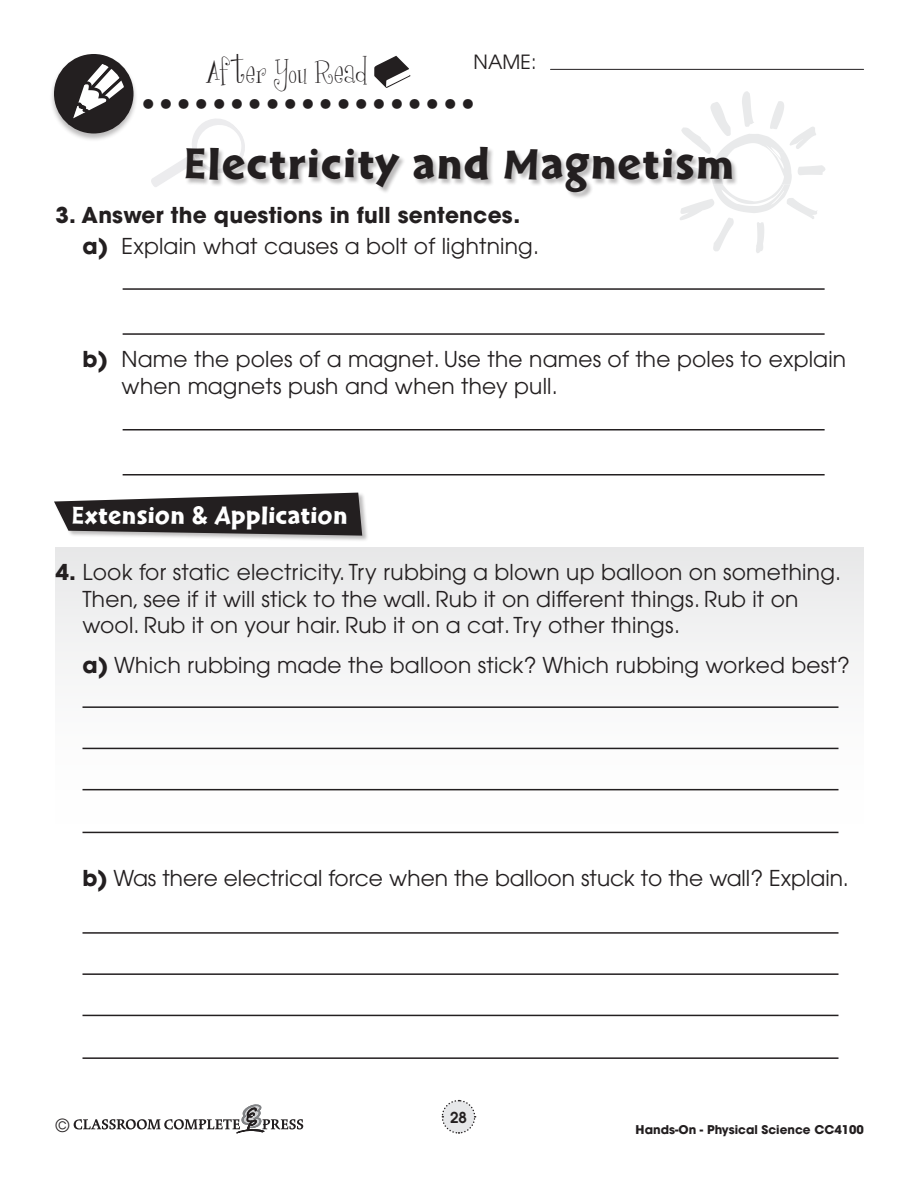
<style>
.page{position:relative;width:918px;height:1188px;background:#fff}
.page>*{position:absolute;margin:0;border:0;box-sizing:border-box;transform-origin:0 0}
.TG_Regular_Paragraph{font:46.5px "Cal Sans Heavy KB";letter-spacing:.04em;color:#231f20}
.t1{font:700 42px "Futura";color:#231f20}
.t2{font:31.5px "Girlsare Weird";letter-spacing:.01em;color:#231f20}
.t3{font:26.1px "Cal Sans Heavy KB";letter-spacing:.02em;color:#fff}
.Bold_Question_Style{font:21.75px/26.2px "Avant Garde";letter-spacing:.01em;color:#231f20}
.Bold_Question_Style-2{font:700 21.75px "Avant Garde";letter-spacing:.01em;color:#231f20}
.t4{font:19.5px "Avant Garde";color:#231f20}
.t5{font:18px "Avant Garde";color:#231f20}
.t6{font:600 15px "Avant Garde";color:#231f20}
.t7{font:700 12px "Avant Garde";color:#231f20}
.s1{font-weight:700}
</style>
<div class="page">
<hr style="left:550px;top:69px;width:314px;height:1px;background:#231f20">
<svg style="left:441px;top:1099px;width:35px;height:35px"></svg>
<svg style="left:374px;top:56px;width:36px;height:32px"></svg>
<svg style="left:74px;top:1104px;width:229px;height:29px"></svg>
<svg style="left:151px;top:119px;width:94px;height:68px"></svg>
<svg style="left:680px;top:91px;width:145px;height:162px"></svg>
<div style="left:49px;top:54px;width:89px;height:89px;background:#231f20;opacity:.3"></div>
<div style="left:54px;top:54px;width:80px;height:80px;background:#231f20;border-radius:50%"></div>
<svg style="left:67px;top:54px;width:67px;height:71px"></svg>
<div style="left:55px;top:548px;width:809px;height:521px;background:linear-gradient(to bottom,#eff0f0,#fff)"></div>
<hr style="left:82px;top:706px;width:756px;height:2px;background:#231f20">
<hr style="left:82px;top:748px;width:756px;height:1px;background:#231f20">
<hr style="left:82px;top:789px;width:756px;height:1px;background:#231f20">
<hr style="left:82px;top:832px;width:756px;height:1px;background:#231f20">
<hr style="left:82px;top:932px;width:756px;height:2px;background:#231f20">
<hr style="left:82px;top:973px;width:756px;height:2px;background:#231f20">
<hr style="left:82px;top:1015px;width:756px;height:1px;background:#231f20">
<hr style="left:82px;top:1057px;width:756px;height:2px;background:#231f20">
<div style="left:185px;top:147px;width:554px;height:52px;background:#231f20;opacity:.3"></div>
<div style="left:54px;top:492px;width:315px;height:50px;background:#231f20;opacity:.3"></div>
<svg style="left:54px;top:493px;width:308px;height:43px;background:#474445"></svg>
<hr style="left:123px;top:288px;width:702px;height:2px;background:#231f20">
<hr style="left:123px;top:429px;width:702px;height:1px;background:#231f20">
<hr style="left:123px;top:333px;width:702px;height:2px;background:#231f20">
<hr style="left:123px;top:474px;width:702px;height:2px;background:#231f20">
<h3 class="t2" style="left:206px;top:54px;width:163px">After You Read</h3>
<p class="t4" style="left:474px;top:51px;width:64px">NAME:</p>
<h2 class="t1" style="left:141px;top:64px;width:336px">...................</h2>
<p class="TG_Regular_Paragraph" style="left:184px;top:137px;width:551px">Electricity and Magnetism</p>
<p class="Bold_Question_Style-2" style="left:56px;top:201px;width:466px">3. Answer the questions in full sentences.</p>
<p class="Bold_Question_Style" style="left:83px;top:233px;width:458px"><span class="s1">a)</span> Explain what causes a bolt of lightning.</p>
<p class="Bold_Question_Style" style="left:121px;top:346px;width:726px;text-indent:-39px"><span class="s1">b)</span> Name the poles of a magnet. Use the names of the poles to explain when magnets push and when they pull.</p>
<p class="t3" style="left:72px;top:500px;width:277px">Extension &amp; Application</p>
<p class="Bold_Question_Style" style="left:56px;top:559px;width:787px"><span class="s1">4.</span> Look for static electricity. Try rubbing a blown up balloon on something.</p>
<p class="Bold_Question_Style" style="left:82px;top:586px;width:718px">Then, see if it will stick to the wall. Rub it on different things. Rub it on wool. Rub it on your hair. Rub it on a cat. Try other things.</p>
<p class="Bold_Question_Style" style="left:82px;top:652px;width:769px"><span class="s1">a)</span> Which rubbing made the balloon stick? Which rubbing worked best?</p>
<p class="Bold_Question_Style" style="left:82px;top:865px;width:768px"><span class="s1">b)</span> Was there electrical force when the balloon stuck to the wall? Explain.</p>
<p class="t6" style="left:450px;top:1107px;width:18px">28</p>
<p class="t5" style="left:56px;top:1114px;width:15px">©</p>
<p class="t7" style="left:636px;top:1122px;width:230px">Hands-On - Physical Science CC4100</p>
</div>
